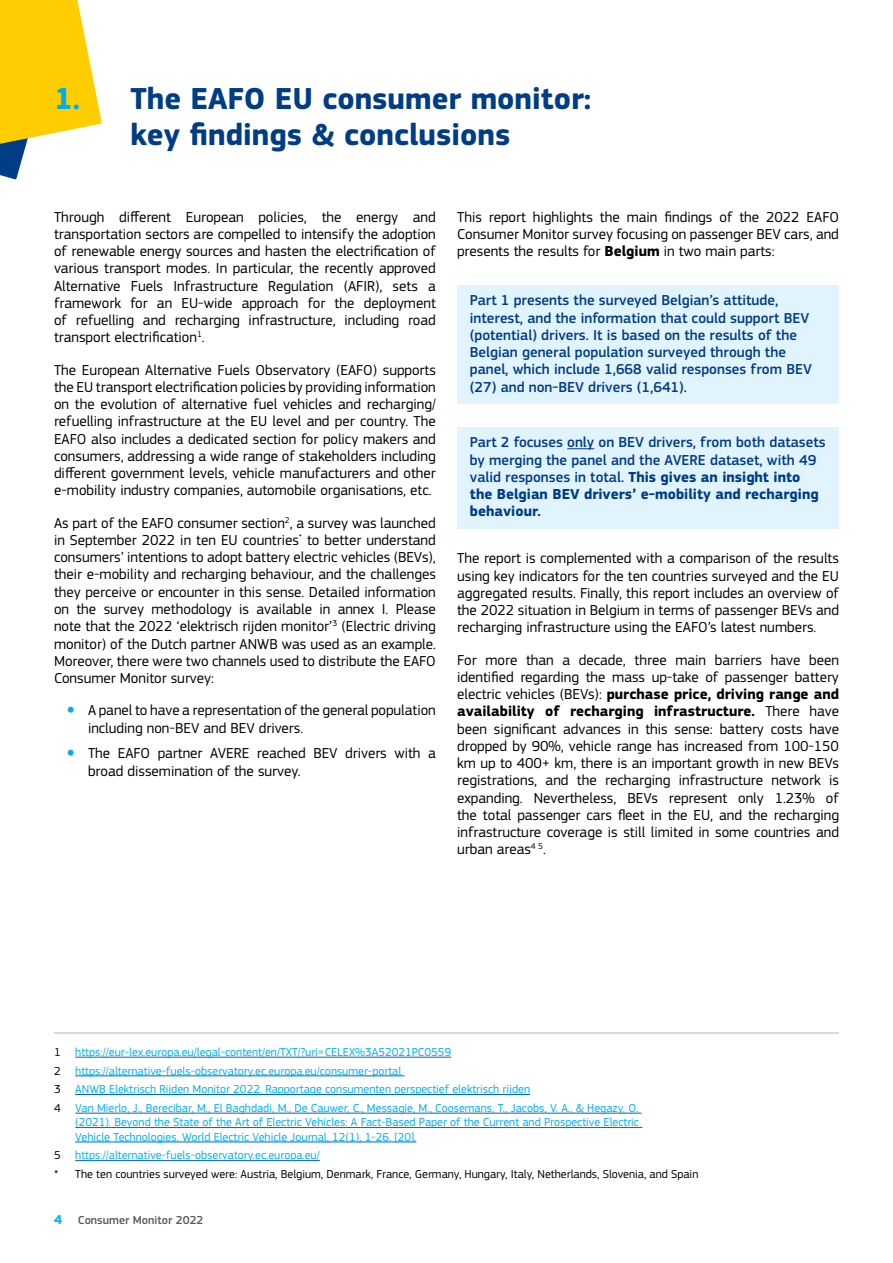
<style>
.page{position:relative;width:893px;height:1263px;background:#fff}
.page>*{position:absolute;margin:0;border:0;box-sizing:border-box;transform-origin:0 0}
.t1{font:700 31.5px/36.3px "EC Square Sans Pro";color:#003d86;text-align:center}
.t2{font:15px/17.2px "EC Square Sans Pro";color:#000;text-align:justify}
.t3{font:500 15px/17.2px "EC Square Sans Pro";color:#003d86}
.t4{font:12px/18.6px "EC Square Sans Pro";color:#00aeef}
.t5{font:12px/18.6px "EC Square Sans Pro";color:#000}
.t6{font:500 12px "EC Square Sans Pro";color:#58595b}
.s1{color:#00aeef}
.s2{font-weight:900;font-size:18px;color:#00aeef}
.s3{font-weight:700}
.s4{color:#000}
.s5{font-weight:700;font-size:13.5px;color:#00b9f1}
</style>
<div class="page">
<svg style="left:0;top:0;width:102px;height:179px"></svg>
<hr style="left:54px;top:1032px;width:785px;height:1px;background:#bcbec0">
<hr style="left:75px;top:1057px;width:376px;height:1px;background:#0563c1">
<hr style="left:75px;top:1075px;width:329px;height:1px;background:#0563c1">
<hr style="left:75px;top:1094px;width:455px;height:1px;background:#0563c1">
<hr style="left:75px;top:1113px;width:567px;height:1px;background:#0563c1">
<hr style="left:75px;top:1127px;width:567px;height:1px;background:#0563c1">
<hr style="left:75px;top:1142px;width:341px;height:1px;background:#0563c1">
<hr style="left:75px;top:1160px;width:245px;height:1px;background:#0563c1">
<div style="left:457px;top:286px;width:382px;height:118px;background:#e1f4fd"></div>
<div style="left:457px;top:427px;width:382px;height:101px;background:#e1f4fd"></div>
<svg style="left:567px;top:448px;width:27px;height:1px"></svg>
<h1 class="t1" style="left:54px;top:81px;width:539px"><span class="s1">1.</span> The EAFO EU consumer monitor: key findings &amp; conclusions</h1>
<p class="t2" style="left:54px;top:208px;width:383px">Through different European policies, the energy and transportation sectors are compelled to intensify the adoption of renewable energy sources and hasten the electrification of various transport modes. In particular, the recently approved Alternative Fuels Infrastructure Regulation (AFIR), sets a framework for an EU-wide approach for the deployment of refuelling and recharging infrastructure, including road transport electrification<sup>1</sup>.</p>
<p class="t2" style="left:54px;top:361px;width:383px">The European Alternative Fuels Observatory (EAFO) supports the EU transport electrification policies by providing information on the evolution of alternative fuel vehicles and recharging/ refuelling infrastructure at the EU level and per country. The EAFO also includes a dedicated section for policy makers and consumers, addressing a wide range of stakeholders including different government levels, vehicle manufacturers and other e-mobility industry companies, automobile organisations, etc.</p>
<p class="t2" style="left:54px;top:514px;width:383px">As part of the EAFO consumer section<sup>2</sup>, a survey was launched in September 2022 in ten EU countries<sup>*</sup> to better understand consumers’ intentions to adopt battery electric vehicles (BEVs), their e-mobility and recharging behaviour, and the challenges they perceive or encounter in this sense. Detailed information on the survey methodology is available in annex I. Please note that the 2022 ‘elektrisch rijden monitor’<sup>3</sup> (Electric driving monitor) of the Dutch partner ANWB was used as an example.<br>Moreover, there were two channels used to distribute the EAFO Consumer Monitor survey:</p>
<p class="t2" style="left:88px;top:702px;width:349px;text-indent:-21px"><span class="s2">•</span> A panel to have a representation of the general population including non-BEV and BEV drivers.</p>
<p class="t2" style="left:88px;top:745px;width:349px;text-indent:-21px"><span class="s2">•</span> The EAFO partner AVERE reached BEV drivers with a broad dissemination of the survey.</p>
<p class="t2" style="left:457px;top:208px;width:383px">This report highlights the main findings of the 2022 EAFO Consumer Monitor survey focusing on passenger BEV cars, and presents the results for <span class="s3">Belgium</span> in two main parts:</p>
<p class="t3" style="left:470px;top:292px;width:344px">Part 1 presents the surveyed Belgian’s attitude, interest, and the information that could support BEV (potential) drivers. It is based on the results of the Belgian general population surveyed through the panel, which include 1,668 valid responses from BEV (27) and non-BEV drivers (1,641).</p>
<p class="t3" style="left:470px;top:434px;width:357px">Part 2 focuses only on BEV drivers, from both datasets by merging the panel and the AVERE dataset, with 49 valid responses in total. <span class="s3">This gives an insight into the Belgian BEV drivers’ e-mobility and recharging behaviour.</span></p>
<p class="t2" style="left:457px;top:550px;width:383px">The report is complemented with a comparison of the results using key indicators for the ten countries surveyed and the EU aggregated results. Finally, this report includes an overview of the 2022 situation in Belgium in terms of passenger BEVs and recharging infrastructure using the EAFO’s latest numbers.</p>
<p class="t2" style="left:457px;top:651px;width:383px">For more than a decade, three main barriers have been identified regarding the mass up-take of passenger battery electric vehicles (BEVs): <span class="s3">purchase price, driving range and availability of recharging infrastructure.</span> There have been significant advances in this sense: battery costs have dropped by 90%, vehicle range has increased from 100-150 km up to 400+ km, there is an important growth in new BEVs registrations, and the recharging infrastructure network is expanding. Nevertheless, BEVs represent only 1.23% of the total passenger cars fleet in the EU, and the recharging infrastructure coverage is still limited in some countries and urban areas<sup>4</sup> <sup>5</sup>.</p>
<p class="t4" style="left:54px;top:1043px;width:586px"><span class="s4">1</span> https://eur-lex.europa.eu/legal-content/en/TXT/?uri=CELEX%3A52021PC0559<br><span class="s4">2</span> https://alternative-fuels-observatory.ec.europa.eu/consumer-portal<br><span class="s4">3</span> ANWB Elektrisch Rijden Monitor 2022. Rapportage consumenten perspectief elektrisch rijden<br><span class="s4">4</span> Van Mierlo, J., Berecibar, M., El Baghdadi, M., De Cauwer, C., Messagie, M., Coosemans, T., Jacobs, V. A., &amp; Hegazy, O.</p>
<p class="t4" style="left:75px;top:1115px;width:565px;line-height:14.4px">(2021). Beyond the State of the Art of Electric Vehicles: A Fact-Based Paper of the Current and Prospective Electric<br>Vehicle Technologies. World Electric Vehicle Journal, 12(1), 1-26. [20].</p>
<p class="t5" style="left:54px;top:1146px;width:646px">5 <span class="s1">https://alternative-fuels-observatory.ec.europa.eu/<br></span>* The ten countries surveyed were: Austria, Belgium, Denmark, France, Germany, Hungary, Italy, Netherlands, Slovenia, and Spain</p>
<p class="t6" style="left:54px;top:1213px;width:151px"><span class="s5">4</span> Consumer Monitor 2022</p>
</div>
